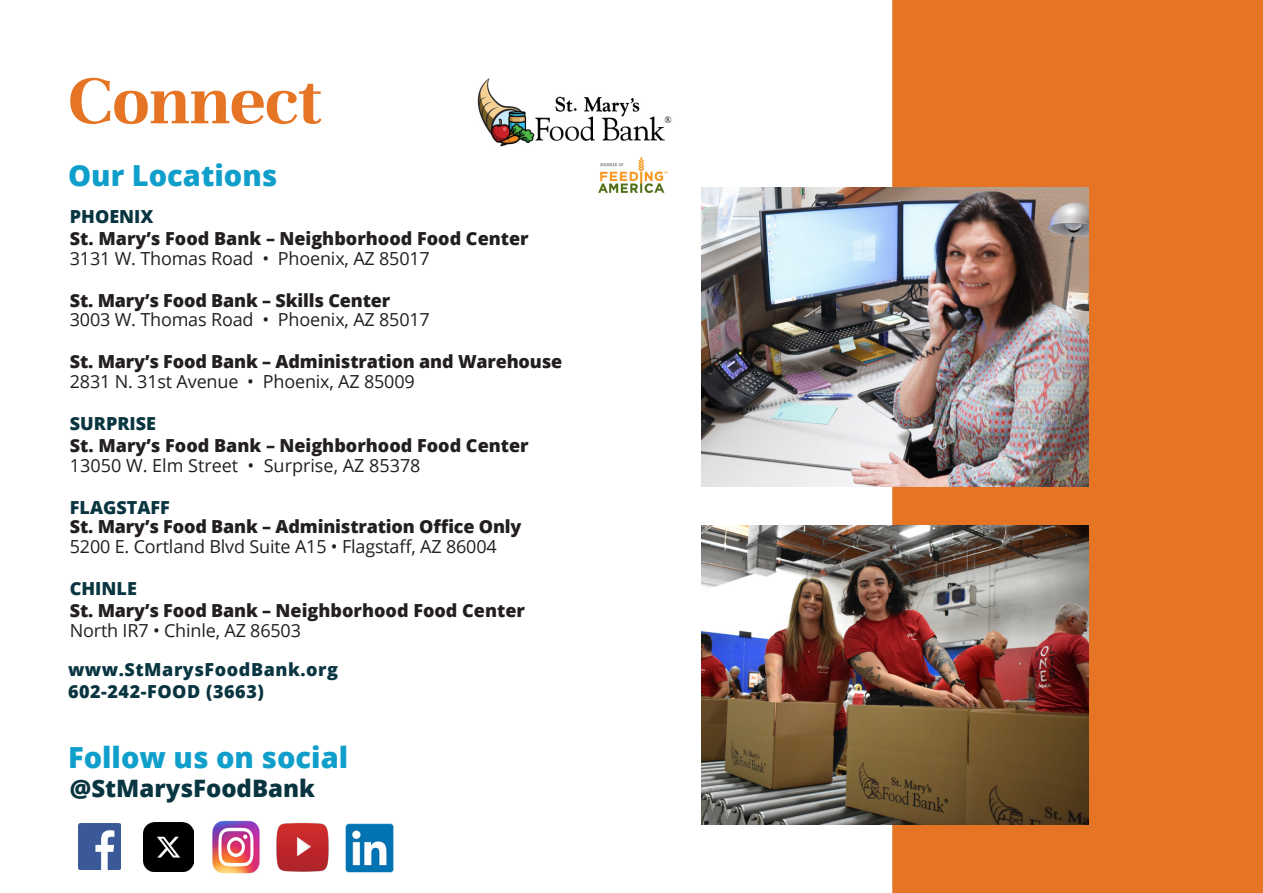
<style>
.page{position:relative;width:1263px;height:893px;background:#fff}
.page>*{position:absolute;margin:0;border:0;box-sizing:border-box;transform-origin:0 0}
._30pt_Bold_Left{font:700 75px "Unna";color:#e57525}
.t1{font:800 29.1px "Open Sans";color:#109fcb}
.t2{font:800 24px "Open Sans";color:#093541}
.t3{font:800 18px "Open Sans";letter-spacing:-.01em;color:#231f20}
.t4{font:18px "Open Sans";letter-spacing:-.01em;color:#231f20}
.t5{font:800 18px "Open Sans";letter-spacing:.03em;color:#093541}
.t6{font:800 18px "Open Sans";color:#093541}
</style>
<div class="page">
<div style="left:892px;top:0;width:371px;height:893px;background:#e57525"></div>
<img style="left:702px;top:188px;width:387px;height:299px">
<img style="left:79px;top:823px;width:42px;height:47px">
<img style="left:212px;top:821px;width:48px;height:53px">
<img style="left:144px;top:822px;width:49px;height:49px">
<img style="left:276px;top:823px;width:53px;height:49px">
<img style="left:345px;top:823px;width:49px;height:50px">
<img style="left:477px;top:78px;width:195px;height:116px">
<img style="left:702px;top:526px;width:387px;height:299px">
<p class="_30pt_Bold_Left" style="left:68px;top:57px;width:256px">Connect</p>
<p class="t1" style="left:68px;top:153px;width:211px">Our Locations</p>
<p class="t6" style="left:70px;top:202px;width:85px">PHOENIX</p>
<p class="t3" style="left:70px;top:225px;width:460px">St. Mary’s Food Bank – Neighborhood Food Center</p>
<p class="t4" style="left:70px;top:246px;width:362px">3131 W. Thomas Road • Phoenix, AZ 85017</p>
<p class="t3" style="left:70px;top:286px;width:322px">St. Mary’s Food Bank – Skills Center</p>
<p class="t4" style="left:70px;top:307px;width:362px">3003 W. Thomas Road • Phoenix, AZ 85017</p>
<p class="t3" style="left:70px;top:348px;width:494px">St. Mary’s Food Bank – Administration and Warehouse</p>
<p class="t4" style="left:70px;top:369px;width:346px">2831 N. 31st Avenue • Phoenix, AZ 85009</p>
<p class="t6" style="left:70px;top:409px;width:88px">SURPRISE</p>
<p class="t3" style="left:70px;top:432px;width:460px">St. Mary’s Food Bank – Neighborhood Food Center</p>
<p class="t4" style="left:70px;top:453px;width:352px">13050 W. Elm Street • Surprise, AZ 85378</p>
<p class="t6" style="left:70px;top:493px;width:102px">FLAGSTAFF</p>
<p class="t3" style="left:70px;top:513px;width:453px">St. Mary’s Food Bank – Administration Office Only</p>
<p class="t4" style="left:70px;top:534px;width:428px">5200 E. Cortland Blvd Suite A15 • Flagstaff, AZ 86004</p>
<p class="t5" style="left:70px;top:574px;width:69px">CHINLE</p>
<p class="t3" style="left:70px;top:597px;width:457px">St. Mary’s Food Bank – Neighborhood Food Center</p>
<p class="t4" style="left:70px;top:618px;width:233px">North IR7 • Chinle, AZ 86503</p>
<p class="t5" style="left:68px;top:656px;width:272px">www.StMarysFoodBank.org</p>
<p class="t5" style="left:68px;top:677px;width:197px">602-242-FOOD (3663)</p>
<p class="t1" style="left:68px;top:735px;width:282px">Follow us on social</p>
<p class="t2" style="left:70px;top:770px;width:247px">@StMarysFoodBank</p>
</div>
